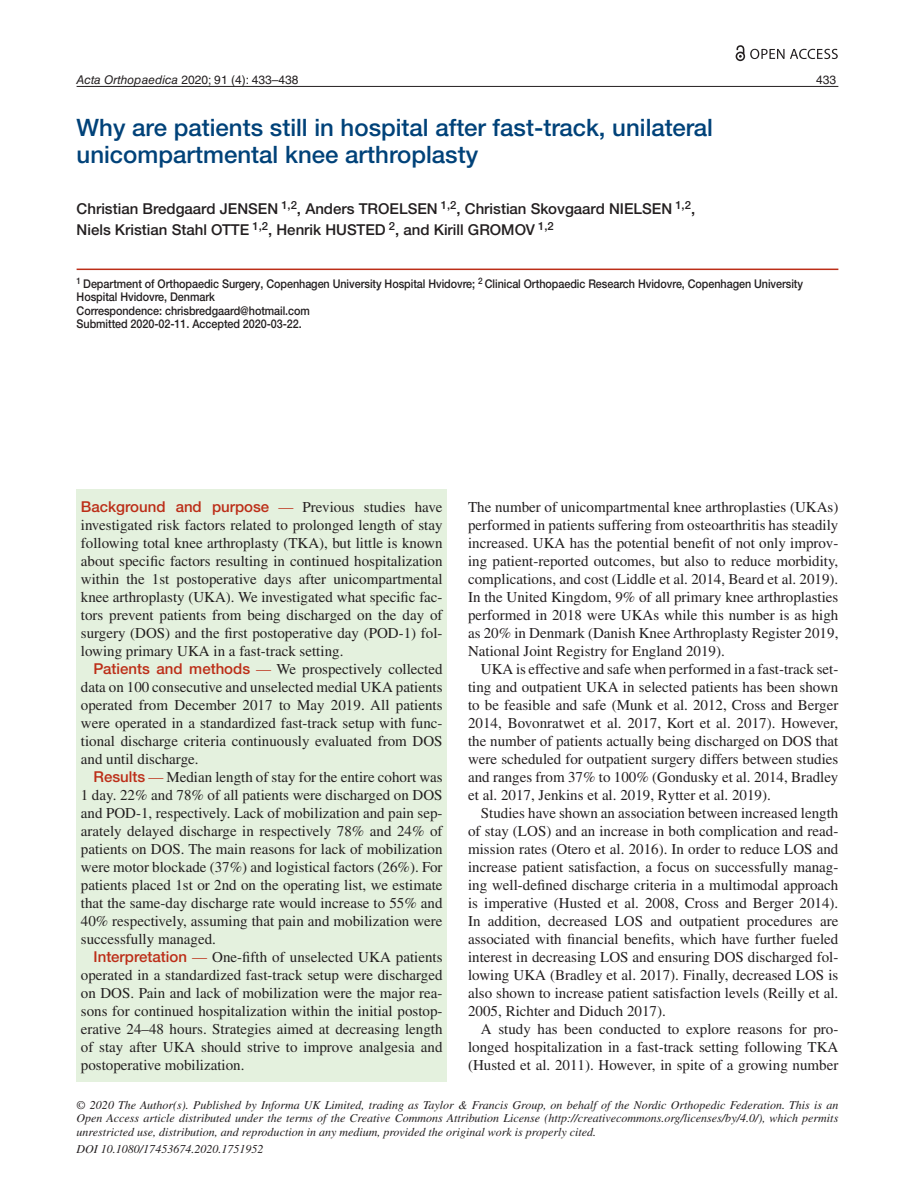
<style>
.page{position:relative;width:915px;height:1191px;background:#fff}
.page>*{position:absolute;margin:0;border:0;box-sizing:border-box;transform-origin:0 0}
.t1{font:500 24px/27px "Helvetica Neue LTW1 G";color:#004279}
.t2{font:15px/18px "Times";color:#231f20;text-align:justify}
.t3{font:500 15px/21px "Helvetica Neue LTW1 G";color:#231f20}
.t4{font:500 15px "Helvetica Neue LTW1 G";color:#bc2e18}
.t5{font:italic 12px/13.5px "Times";color:#231f20;text-align:justify}
.t6{font:500 12px/13.5px "Helvetica Neue LTW1 G";letter-spacing:-.005em;color:#231f20;scale:.9 1}
.t7{font:12px "Helvetica LT Std";color:#231f20}
.s1{font-style:italic}
.s2{font-family:"Times";font-weight:400}
.s3{font-family:"Times";font-weight:400;color:#231f20}
.s4{font-family:"Helvetica Neue LTW1 G";font-weight:500;color:#bc2e18}
.s5{color:#bc2e18}
</style>
<div class="page">
<hr style="left:77px;top:86px;width:761px;height:1px;background:#231f20">
<div style="left:77px;top:489px;width:369px;height:592px;background:#e4f1de"></div>
<hr style="left:77px;top:268px;width:761px;height:2px;background:#bc2e18">
<svg style="left:735px;top:45px;width:9px;height:16px"></svg>
<svg style="left:750px;top:49px;width:87px;height:10px"></svg>
<p class="t7" style="left:77px;top:72px;width:223px"><span class="s1">Acta Orthopaedica</span> 2020; 91 (4): 433–438</p>
<p class="t7" style="left:816px;top:72px;width:22px">433</p>
<h1 class="t1" style="left:77px;top:114px;width:637px">Why are patients still in hospital after fast-track, unilateral unicompartmental knee arthroplasty</h1>
<p class="t3" style="left:77px;top:198px;width:620px">Christian Bredgaard JENSEN <sup>1,2</sup>, Anders TROELSEN <sup>1,2</sup>, Christian Skovgaard NIELSEN <sup>1,2</sup>,<br>Niels Kristian Stahl OTTE <sup>1,2</sup>, Henrik HUSTED <sup>2</sup>, and Kirill GROMOV <sup>1,2</sup></p>
<p class="t6" style="left:77px;top:277px;width:808px"><sup>1</sup> Department of Orthopaedic Surgery, Copenhagen University Hospital Hvidovre; <sup>2</sup> Clinical Orthopaedic Research Hvidovre, Copenhagen University Hospital Hvidovre, Denmark<br>Correspondence: chrisbredgaard@hotmail.com<br>Submitted 2020-02-11. Accepted 2020-03-22.</p>
<p class="t4" style="left:81px;top:497px;width:363px">Background and purpose <span class="s2">—</span> <span class="s3">Previous studies have</span></p>
<p class="t2" style="left:81px;top:515px;width:363px">investigated risk factors related to prolonged length of stay following total knee arthroplasty (TKA), but little is known about specific factors resulting in continued hospitalization within the 1st postoperative days after unicompartmental knee arthroplasty (UKA). We investigated what specific fac&shy;tors prevent patients from being discharged on the day of surgery (DOS) and the first postoperative day (POD-1) fol&shy;lowing primary UKA in a fast-track setting.</p>
<p class="t2" style="left:81px;top:659px;width:363px;text-indent:13px"><span class="s4">Patients and methods</span> <span class="s5">—</span> We prospectively collected data on 100 consecutive and unselected medial UKA patients operated from December 2017 to May 2019. All patients were operated in a standardized fast-track setup with func&shy;tional discharge criteria continuously evaluated from DOS and until discharge.</p>
<p class="t2" style="left:81px;top:767px;width:363px;text-indent:13px"><span class="s4">Results</span> <span class="s5">—</span> Median length of stay for the entire cohort was 1 day. 22% and 78% of all patients were discharged on DOS and POD-1, respectively. Lack of mobilization and pain sep&shy;arately delayed discharge in respectively 78% and 24% of patients on DOS. The main reasons for lack of mobilization were motor blockade (37%) and logistical factors (26%). For patients placed 1st or 2nd on the operating list, we estimate that the same-day discharge rate would increase to 55% and 40% respectively, assuming that pain and mobilization were successfully managed.</p>
<p class="t2" style="left:81px;top:947px;width:363px;text-indent:13px"><span class="s4">Interpretation</span> <span class="s5">—</span> One-fifth of unselected UKA patients operated in a standardized fast-track setup were discharged on DOS. Pain and lack of mobilization were the major rea&shy;sons for continued hospitalization within the initial postop&shy;erative 24–48 hours. Strategies aimed at decreasing length of stay after UKA should strive to improve analgesia and postoperative mobilization.</p>
<p class="t2" style="left:468px;top:497px;width:371px">The number of unicompartmental knee arthroplasties (UKAs) performed in patients suffering from osteoarthritis has steadily increased. UKA has the potential benefit of not only improv&shy;ing patient-reported outcomes, but also to reduce morbidity, complications, and cost (Liddle et al. 2014, Beard et al. 2019).<br>In the United Kingdom, 9% of all primary knee arthroplasties performed in 2018 were UKAs while this number is as high as 20% in Denmark (Danish Knee Arthroplasty Register 2019, National Joint Registry for England 2019).</p>
<p class="t2" style="left:468px;top:659px;width:371px;text-indent:13px">UKA is effective and safe when performed in a fast-track set&shy;ting and outpatient UKA in selected patients has been shown to be feasible and safe (Munk et al. 2012, Cross and Berger 2014, Bovonratwet et al. 2017, Kort et al. 2017). However, the number of patients actually being discharged on DOS that were scheduled for outpatient surgery differs between studies and ranges from 37% to 100% (Gondusky et al. 2014, Bradley et al. 2017, Jenkins et al. 2019, Rytter et al. 2019).</p>
<p class="t2" style="left:468px;top:803px;width:371px;text-indent:13px">Studies have shown an association between increased length of stay (LOS) and an increase in both complication and read&shy;mission rates (Otero et al. 2016). In order to reduce LOS and increase patient satisfaction, a focus on successfully manag&shy;ing well-defined discharge criteria in a multimodal approach is imperative (Husted et al. 2008, Cross and Berger 2014).<br>In addition, decreased LOS and outpatient procedures are associated with financial benefits, which have further fueled interest in decreasing LOS and ensuring DOS discharged fol&shy;lowing UKA (Bradley et al. 2017). Finally, decreased LOS is also shown to increase patient satisfaction levels (Reilly et al.<br>2005, Richter and Diduch 2017).</p>
<p class="t2" style="left:468px;top:1019px;width:371px;text-indent:13px">A study has been conducted to explore reasons for pro&shy;longed hospitalization in a fast-track setting following TKA (Husted et al. 2011). However, in spite of a growing number</p>
<p class="t5" style="left:77px;top:1098px;width:763px">© 2020 The Author(s). Published by Informa UK Limited, trading as Taylor &amp; Francis Group, on behalf of the Nordic Orthopedic Federation. This is an Open Access article distributed under the terms of the Creative Commons Attribution License (http://creativecommons.org/licenses/by/4.0/), which permits unrestricted use, distribution, and reproduction in any medium, provided the original work is properly cited.</p>
<p class="t5" style="left:77px;top:1142px;width:188px">DOI 10.1080/17453674.2020.1751952</p>
</div>
